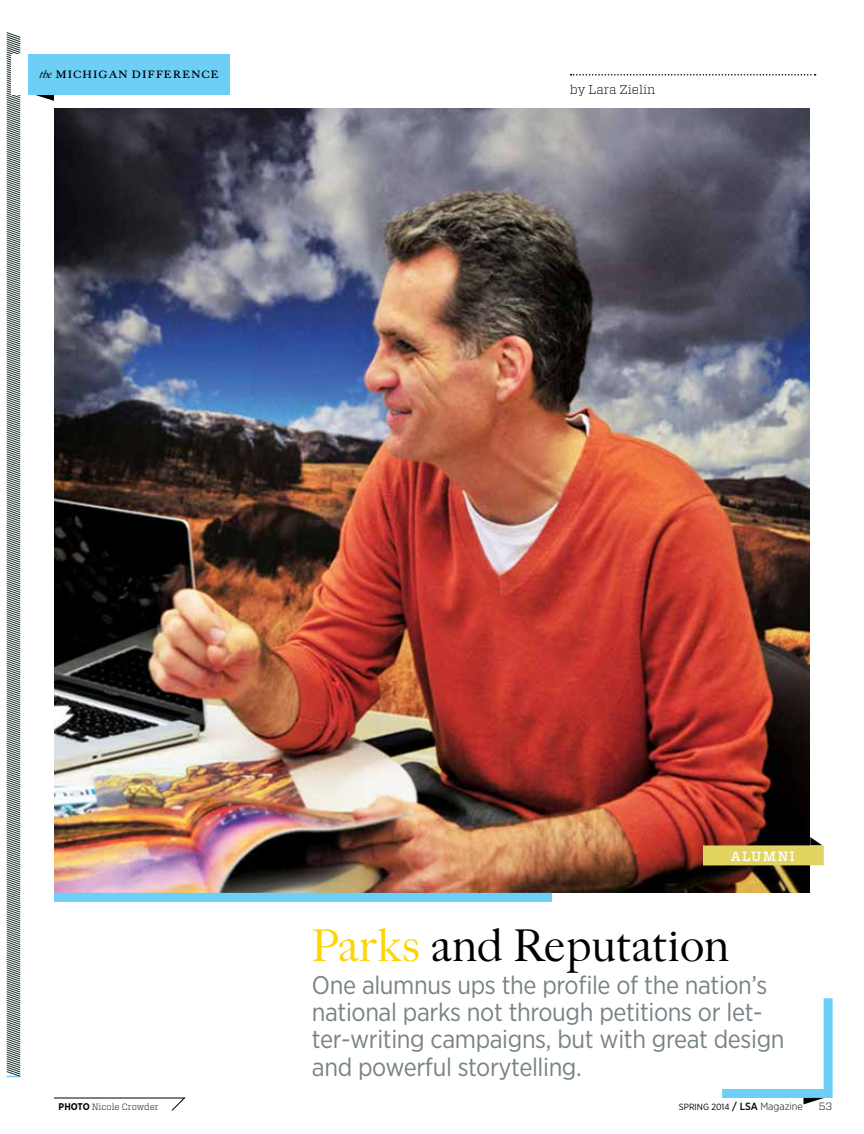
<style>
.page{position:relative;width:864px;height:1134px;background:#fff}
.page>*{position:absolute;margin:0;border:0;box-sizing:border-box;transform-origin:0 0}
.t1{font:43.5px "Replay Pro Headline";letter-spacing:.01em;color:#000}
.t2{font:25.5px/27px "Gotham Narrow";letter-spacing:-.015em;color:#788386}
.t3{font:500 13.5px "Replay Pro";color:#000}
.t4{font:500 13.5px "Vitesse";letter-spacing:.095em;color:#fff}
.t5{font:300 12.75px "Vitesse";color:#000}
.t6{font:300 10.5px "Vitesse";color:#000}
.t7{font:9px "Gotham Narrow";color:#000}
.t8{font:300 9px "Vitesse";color:#000}
.s1{font-weight:400;font-style:italic;font-size:10.5px}
.s2{color:#ffd400}
.s3{font-family:"Gotham Narrow";font-weight:700;font-size:9.75px}
.s4{font-weight:500;font-size:10.5px}
.s5{font-weight:300;font-size:10.5px}
</style>
<div class="page">
<svg style="left:34px;top:94px;width:20px;height:7px"></svg>
<svg style="left:6px;top:32px;width:15px;height:1045px"></svg>
<div style="left:11px;top:54px;width:13px;height:40px;background:#fff"></div>
<div style="left:28px;top:54px;width:202px;height:40px;background:#6dcff6"></div>
<svg style="left:722px;top:998px;width:111px;height:106px"></svg>
<svg style="left:571px;top:74px;width:245px;height:2px"></svg>
<svg style="left:54px;top:1098px;width:131px;height:13px"></svg>
<img style="left:54px;top:108px;width:756px;height:784px">
<div style="left:54px;top:893px;width:498px;height:9px;background:#6dcff6"></div>
<svg style="left:810px;top:837px;width:12px;height:8px"></svg>
<div style="left:703px;top:845px;width:121px;height:20px;background:#e2d461"></div>
<p class="t3" style="left:40px;top:65px;width:181px"><span class="s1">the</span> michigan difference</p>
<p class="t5" style="left:570px;top:81px;width:87px">by Lara Zielin</p>
<p class="t4" style="left:731px;top:847px;width:66px">ALUMNI</p>
<h1 class="t1" style="left:312px;top:921px;width:419px"><span class="s2">Parks</span> and Reputation</h1>
<p class="t2" style="left:312px;top:972px;width:474px">One alumnus ups the profile of the nation’s national parks not through petitions or let&shy;ter-writing campaigns, but with great design and powerful storytelling.</p>
<p class="t8" style="left:59px;top:1101px;width:102px"><span class="s3">PHOTO</span> Nicole Crowder</p>
<p class="t7" style="left:679px;top:1102px;width:125px">SPRING 2014 <span class="s4">/ LSA</span> <span class="s5">Magazine</span></p>
<p class="t6" style="left:819px;top:1099px;width:15px">53</p>
</div>
